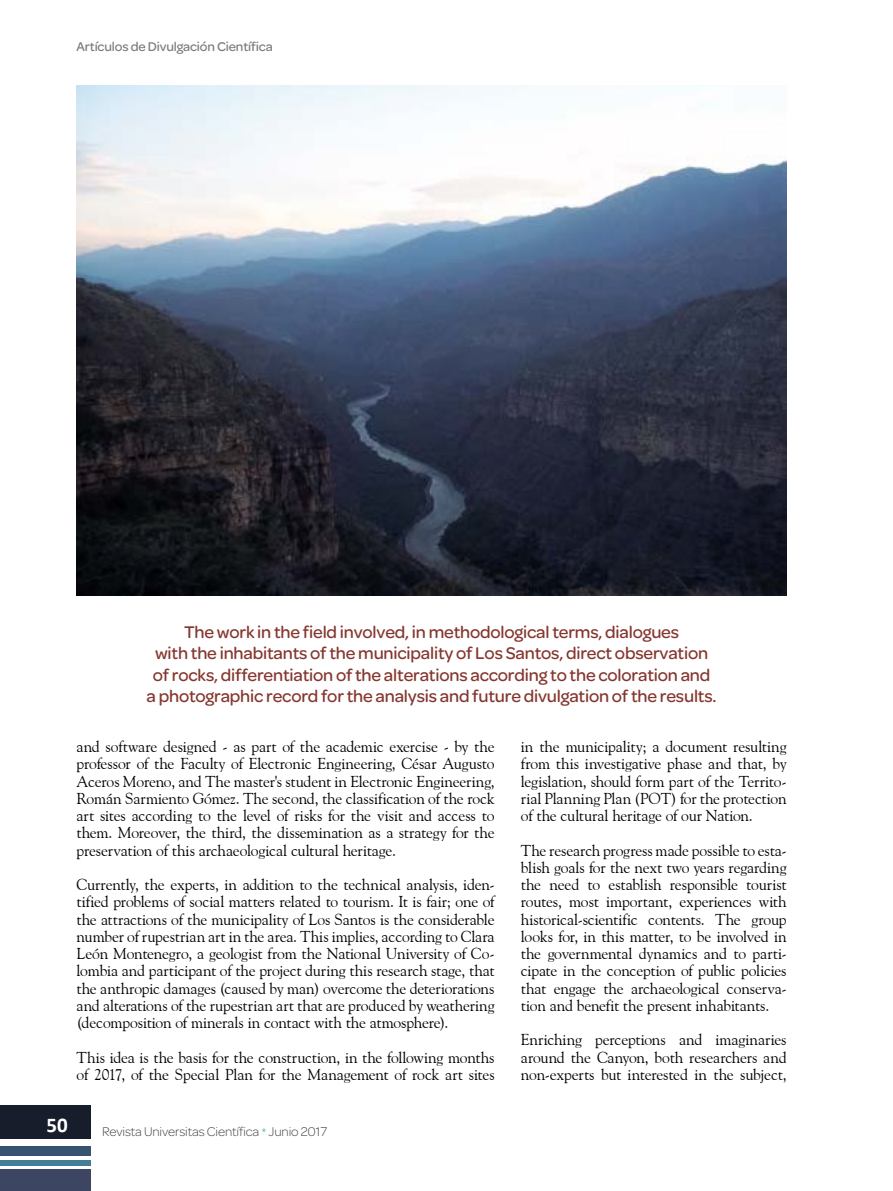
<style>
.page{position:relative;width:893px;height:1191px;background:#fff}
.page>*{position:absolute;margin:0;border:0;box-sizing:border-box;transform-origin:0 0}
.t1{font:700 21px "Calibri";color:#fff}
.t2{font:500 18px/21.6px "Omnes";letter-spacing:-.01em;color:#85372f;text-align:center}
.t3{font:15.75px/17.2px "Goudy Old Style BT";letter-spacing:-.015em;color:#000;text-align:justify}
.t4{font:300 13.5px "Omnes";letter-spacing:-.01em;color:#464646}
.t5{font:500 13.5px "Omnes";letter-spacing:-.01em;color:#7c7c7c}
.s1{color:#44a9a3}
</style>
<div class="page">
<div style="left:0;top:1146px;width:91px;height:10px;background:#365472"></div>
<div style="left:0;top:1169px;width:91px;height:22px;background:#3c4663"></div>
<div style="left:0;top:1160px;width:91px;height:5px;background:#437e98"></div>
<div style="left:0;top:1105px;width:91px;height:34px;background:#181d2c"></div>
<img style="left:77px;top:85px;width:710px;height:510px">
<p class="t5" style="left:77px;top:39px;width:198px">Artículos de Divulgación Científica</p>
<p class="t2" style="left:147px;top:621px;width:571px">The work in the field involved, in methodological terms, dialogues<br>with the inhabitants of the municipality of Los Santos, direct observation of rocks, differentiation of the alterations according to the coloration and a photographic record for the analysis and future divulgation of the results.</p>
<p class="t3" style="left:77px;top:737px;width:420px">and software designed - as part of the academic exercise - by the professor of the Faculty of Electronic Engineering, César Augusto Aceros Moreno, and The master's student in Electronic Engineering, Román Sarmiento Gómez. The second, the classification of the rock art sites according to the level of risks for the visit and access to them. Moreover, the third, the dissemination as a strategy for the preservation of this archaeological cultural heritage.</p>
<p class="t3" style="left:77px;top:875px;width:420px">Currently, the experts, in addition to the technical analysis, iden&shy;tified problems of social matters related to tourism. It is fair; one of the attractions of the municipality of Los Santos is the considerable number of rupestrian art in the area. This implies, according to Clara León Montenegro, a geologist from the National University of Co&shy;lombia and participant of the project during this research stage, that the anthropic damages (caused by man) overcome the deteriorations and alterations of the rupestrian art that are produced by weathering (decomposition of minerals in contact with the atmosphere).</p>
<p class="t3" style="left:77px;top:1048px;width:420px">This idea is the basis for the construction, in the following months of 2017, of the Special Plan for the Management of rock art sites</p>
<p class="t3" style="left:521px;top:737px;width:267px">in the municipality; a document resulting from this investigative phase and that, by legislation, should form part of the Territo&shy;rial Planning Plan (POT) for the protection of the cultural heritage of our Nation.</p>
<p class="t3" style="left:521px;top:841px;width:267px">The research progress made possible to esta&shy;blish goals for the next two years regarding the need to establish responsible tourist routes, most important, experiences with historical-scientific contents. The group looks for, in this matter, to be involved in the governmental dynamics and to parti&shy;cipate in the conception of public policies that engage the archaeological conserva&shy;tion and benefit the present inhabitants.</p>
<p class="t3" style="left:521px;top:1031px;width:267px">Enriching perceptions and imaginaries around the Canyon, both researchers and non-experts but interested in the subject,</p>
<h1 class="t1" style="left:47px;top:1111px;width:23px">50</h1>
<p class="t4" style="left:102px;top:1123px;width:227px">Revista Universitas Científica <span class="s1">*</span> Junio 2017</p>
</div>
